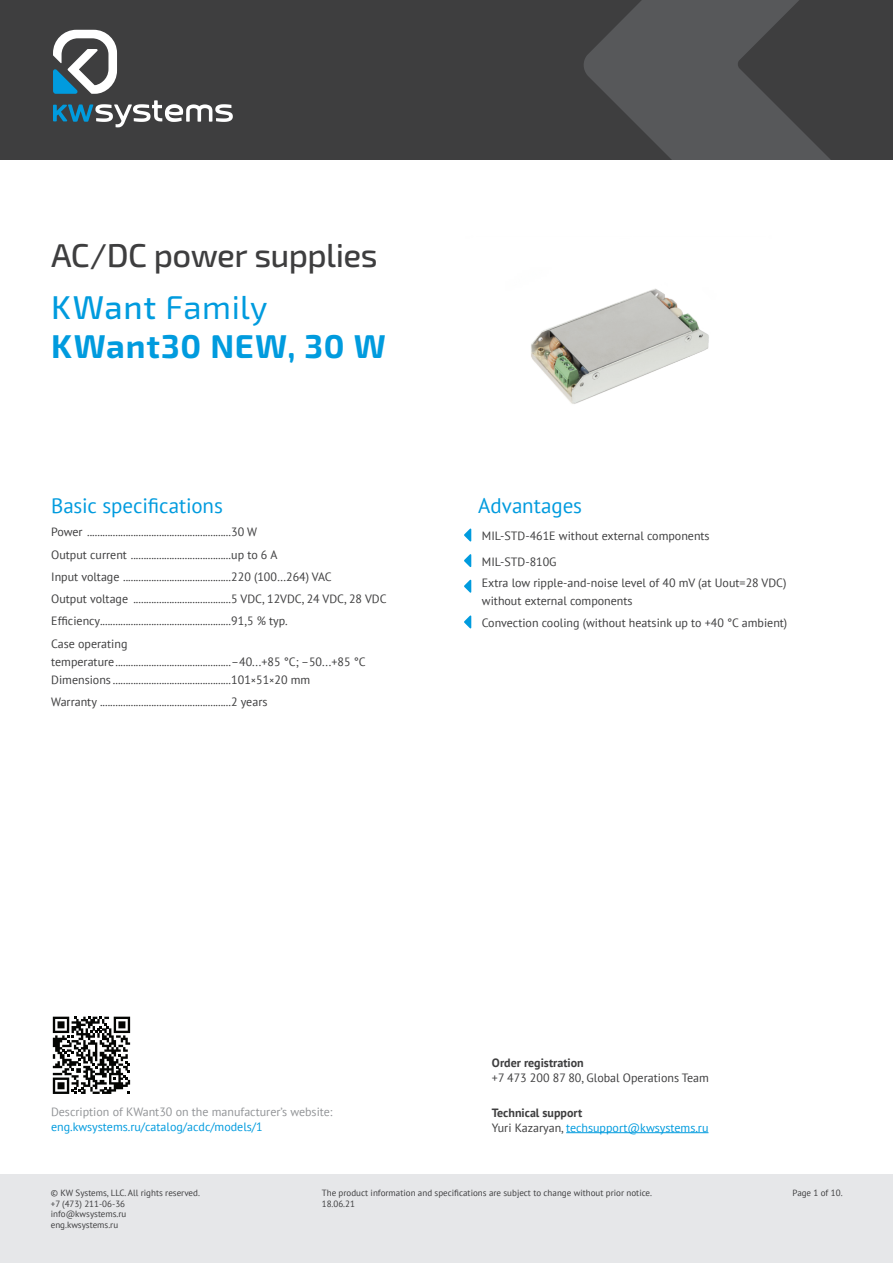
<style>
.page{position:relative;width:893px;height:1263px;background:#fff}
.page>*{position:absolute;margin:0;border:0;box-sizing:border-box;transform-origin:0 0}
.t1{font:500 33px "Exo 2.0";letter-spacing:-.02em;color:#3e3e3f}
.t2{font:700 33px "Exo 2.0";letter-spacing:.025em;color:#009bde}
.t3{font:33px "Exo 2.0";letter-spacing:.015em;color:#009bde}
.t4{font:21px "PT Sans";letter-spacing:-.005em;color:#009bde}
.текст{font:12px/18px "PT Sans";color:#3e3e3f}
.t5{font:12px/14.4px "PT Sans";color:#939598}
.t6{font:12px "PT Sans";color:#009bde}
.t7{font:700 12px "PT Sans";color:#3e3e3f}
.t8{font:9px/10.8px "PT Sans";color:#3e3e3f}
.s1{font-weight:500}
.s2{font-size:10.5px}
.s3{color:#009bde}
.s4{font-weight:700}
.s5{color:#3e3e3f}
</style>
<div class="page">
<div style="left:0;top:1175px;width:893px;height:88px;background:#e6e7e9"></div>
<div style="left:0;top:0;width:893px;height:159px;background:#3e3e3f"></div>
<svg style="left:584px;top:0;width:246px;height:159px;fill:#57585a"></svg>
<svg style="left:53px;top:30px;width:64px;height:64px"></svg>
<svg style="left:53px;top:100px;width:180px;height:27px"></svg>
<svg style="left:53px;top:1017px;width:77px;height:77px"></svg>
<img style="left:531px;top:288px;width:178px;height:116px">
<hr style="left:566px;top:1132px;width:142px;height:1px;background:#009bde">
<svg style="left:464px;top:528px;width:7px;height:13px"></svg>
<svg style="left:464px;top:554px;width:7px;height:13px"></svg>
<svg style="left:464px;top:580px;width:7px;height:13px"></svg>
<svg style="left:464px;top:615px;width:7px;height:13px"></svg>
<p class="t1" style="left:51px;top:235px;width:328px">AC/DC power supplies</p>
<p class="t3" style="left:51px;top:288px;width:218px"><span class="s1">KWant</span> Family</p>
<p class="t2" style="left:51px;top:327px;width:336px">KWant30 NEW, 30 W</p>
<p class="t4" style="left:51px;top:492px;width:173px">Basic specifications</p>
<p class="t4" style="left:478px;top:492px;width:105px">Advantages</p>
<p class="текст" style="left:51px;top:523px;width:207px">Power ........................................................30 W</p>
<p class="текст" style="left:51px;top:545px;width:228px">Output current .......................................up to 6 A</p>
<p class="текст" style="left:51px;top:567px;width:282px">Input voltage ..........................................220 (100…264) VAC</p>
<p class="текст" style="left:51px;top:590px;width:337px">Output voltage ......................................5 VDC, 12VDC, 24 VDC, 28 VDC</p>
<p class="текст" style="left:51px;top:612px;width:238px">Efficiency...................................................91,5 % typ.</p>
<p class="текст" style="left:51px;top:634px;width:316px">Case operating<br>temperature.............................................–40...+85 °C; –50...+85 °C<br>Dimensions ..............................................101<span class="s2">×</span>51<span class="s2">×</span>20 mm</p>
<p class="текст" style="left:51px;top:692px;width:218px">Warranty ...................................................2 years</p>
<p class="текст" style="left:482px;top:526px;width:229px">MIL-STD-461E without external components</p>
<p class="текст" style="left:482px;top:552px;width:76px">MIL-STD-810G</p>
<p class="текст" style="left:482px;top:574px;width:306px">Extra low ripple-and-noise level of 40 mV (at Uout=28 VDC) without external components</p>
<p class="текст" style="left:482px;top:613px;width:307px">Convection cooling (without heatsink up to +40 °C ambient)</p>
<p class="t5" style="left:51px;top:1104px;width:283px">Description of KWant30 on the manufacturer’s website: <span class="s3">eng.kwsystems.ru/catalog/acdc/models/1</span></p>
<p class="текст" style="left:492px;top:1056px;width:218px;line-height:14.4px"><span class="s4">Order registration<br></span>+7 473 200 87 80, Global Operations Team</p>
<p class="t7" style="left:492px;top:1105px;width:92px">Technical support</p>
<p class="t6" style="left:492px;top:1120px;width:218px"><span class="s5">Yuri Kazaryan,</span> techsupport@kwsystems.ru</p>
<p class="t8" style="left:51px;top:1187px;width:151px">© KW Systems, LLC. All rights reserved. +7 (473) 211-06-36 info@kwsystems.ru<br>eng.kwsystems.ru</p>
<p class="t8" style="left:322px;top:1187px;width:332px">The product information and specifications are subject to change without prior notice.<br>18.06.21</p>
<p class="t8" style="left:793px;top:1187px;width:52px">Page 1 of 10.</p>
</div>
